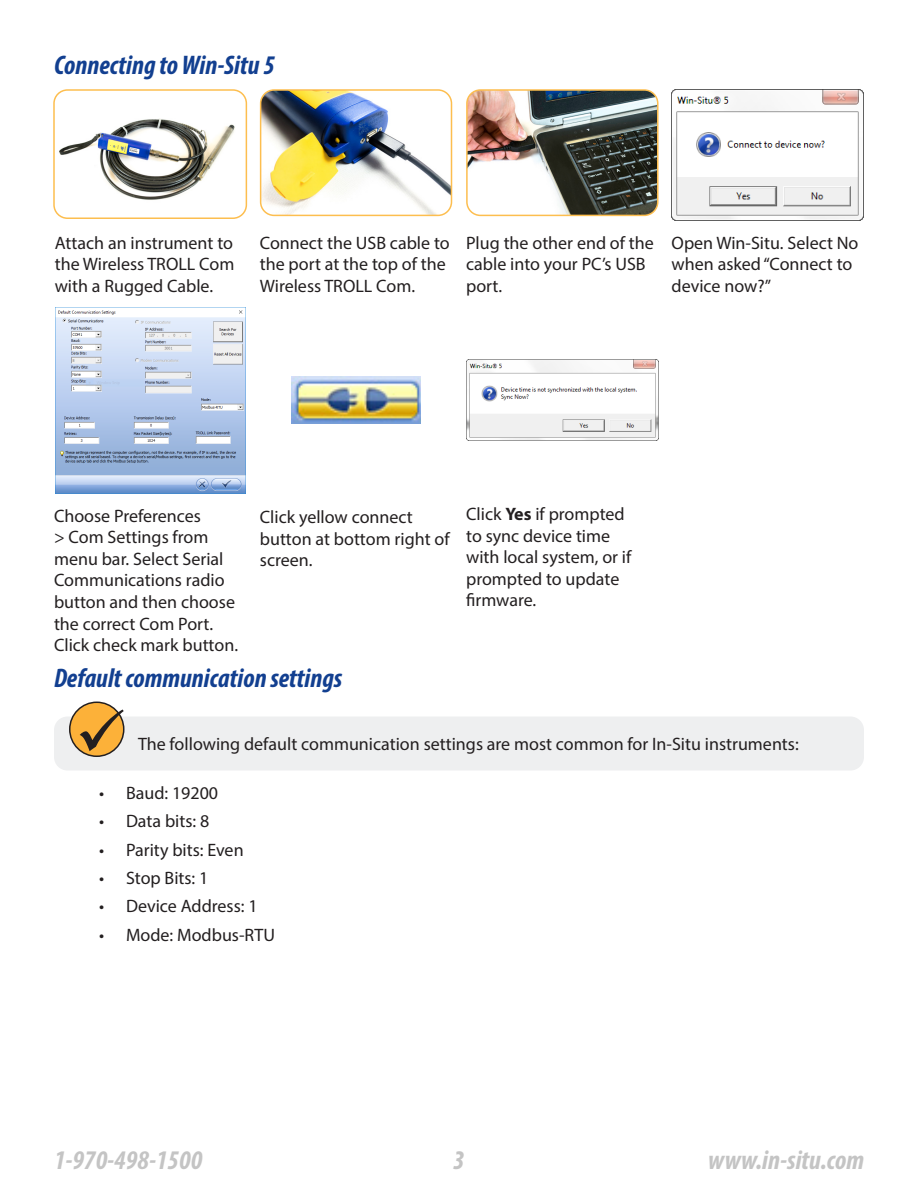
<style>
.page{position:relative;width:918px;height:1188px;background:#fff}
.page>*{position:absolute;margin:0;border:0;box-sizing:border-box;transform-origin:0 0}
.Regular_Headings{font:italic 700 condensed 27px "Myriad Pro";color:#123f90}
.t1{font:italic 700 condensed 27px "Myriad Pro";color:#c4c4c4}
.Content{font:18px/21.6px "Myriad Pro";color:#231f20}
.s1{font-weight:700}
</style>
<div class="page">
<img style="left:672px;top:89px;width:192px;height:131px">
<img style="left:55px;top:307px;width:190px;height:186px">
<img style="left:466px;top:359px;width:193px;height:82px">
<img style="left:291px;top:377px;width:130px;height:47px">
<div style="left:54px;top:717px;width:810px;height:54px;background:#eeeff0;border-radius:14px"></div>
<div style="left:70px;top:702px;width:54px;height:54px;background:#fcb139;border-radius:50%"></div>
<div style="left:69px;top:702px;width:55px;height:55px;border:2px solid #231f20;border-radius:50%"></div>
<svg style="left:80px;top:710px;width:44px;height:41px"></svg>
<img style="left:262px;top:92px;width:190px;height:123px">
<div style="left:260px;top:89px;width:192px;height:127px;border:2px solid #fdbe4f;border-radius:14px"></div>
<img style="left:469px;top:92px;width:187px;height:122px">
<div style="left:466px;top:89px;width:193px;height:127px;border:2px solid #fdbe4f;border-radius:14px"></div>
<img style="left:56px;top:92px;width:189px;height:125px">
<div style="left:53px;top:89px;width:194px;height:130px;border:2px solid #fdbe4f;border-radius:14px"></div>
<p class="Regular_Headings" style="left:54px;top:48px;width:222px">Connecting to Win-Situ 5</p>
<p class="Content" style="left:55px;top:232px;width:181px;text-align:justify">Attach an instrument to the Wireless TROLL Com with a Rugged Cable.</p>
<p class="Content" style="left:466px;top:232px;width:189px">Plug the other end of the cable into your PC’s USB port.</p>
<p class="Content" style="left:260px;top:232px;width:191px">Connect the USB cable to the port at the top of the<br>Wireless TROLL Com.</p>
<p class="Content" style="left:672px;top:232px;width:188px">Open Win-Situ. Select No when asked “Connect to device now?”</p>
<p class="Content" style="left:54px;top:505px;width:186px">Choose Preferences<br>&gt; Com Settings from menu bar. Select Serial<br>Communications radio button and then choose the correct Com Port.<br>Click check mark button.</p>
<p class="Content" style="left:260px;top:506px;width:191px">Click yellow connect button at bottom right of screen.</p>
<p class="Content" style="left:466px;top:503px;width:167px">Click <span class="s1">Yes</span> if prompted to sync device time with local system, or if prompted to update firmware.</p>
<p class="Regular_Headings" style="left:54px;top:661px;width:290px">Default communication settings</p>
<p class="Content" style="left:138px;top:733px;width:662px">The following default communication settings are most common for In-Situ instruments:</p>
<p class="Content" style="left:99px;top:782px;width:121px">• Baud: 19200</p>
<p class="Content" style="left:99px;top:810px;width:112px">• Data bits: 8</p>
<p class="Content" style="left:99px;top:839px;width:146px">• Parity bits: Even</p>
<p class="Content" style="left:99px;top:867px;width:111px">• Stop Bits: 1</p>
<p class="Content" style="left:99px;top:895px;width:160px">• Device Address: 1</p>
<p class="Content" style="left:99px;top:924px;width:178px">• Mode: Modbus-RTU</p>
<h1 class="t1" style="left:54px;top:1143px;width:150px">1-970-498-1500</h1>
<h1 class="t1" style="left:708px;top:1143px;width:157px">www.in-situ.com</h1>
<h1 class="t1" style="left:453px;top:1143px;width:13px">3</h1>
</div>
